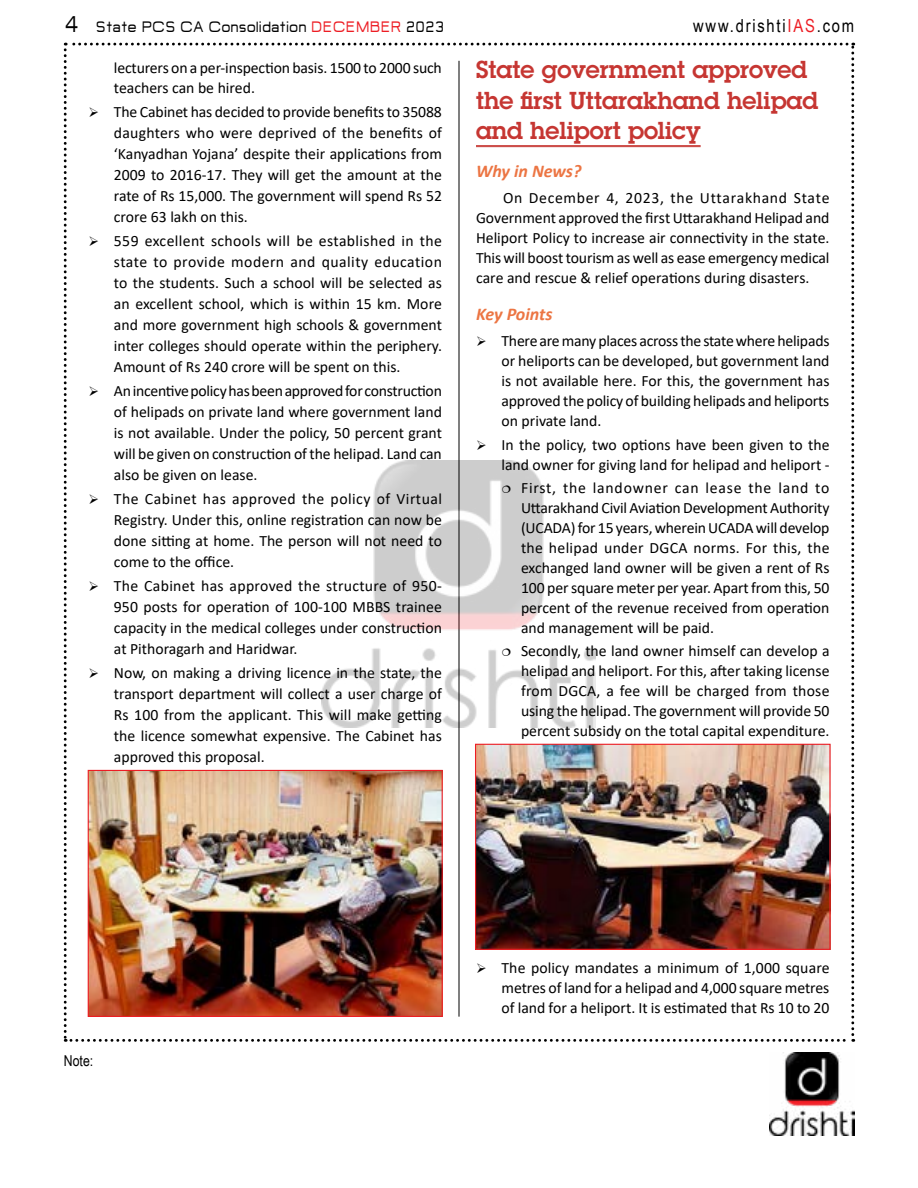
<style>
.page{position:relative;width:918px;height:1188px;background:#fff}
.page>*{position:absolute;margin:0;border:0;box-sizing:border-box;transform-origin:0 0}
.t1{font:600 24px/30.5px "Lubalin Graph Std";color:#c63632}
.t2{font:italic 700 18px "Calibri";color:#ec7543}
.t3{font:18px "Arial Narrow";letter-spacing:.1em;color:#000}
.t4{font:16.5px "Jepanten";color:#000;scale:.91 1}
.t5{font:15.75px/21px "Calibri";color:#000;text-align:justify}
.t6{font:15px "Arial Narrow";color:#000}
.s1{font-size:24.75px}
.s2{color:#ed1d24}
</style>
<div class="page">
<img style="left:770px;top:1053px;width:84px;height:82px">
<img style="left:64px;top:43px;width:790px;height:999px">
<p class="t4" style="left:64px;top:20px;width:420px"><span class="s1">4</span> State PCS CA Consolidation <span class="s2">DECEMBER</span> 2023</p>
<p class="t5" style="left:114px;top:57px;width:329px;line-height:20.5px">lecturers on a per-inspection basis. 1500 to 2000 such teachers can be hired.</p>
<p class="t5" style="left:114px;top:101px;width:330px">The Cabinet has decided to provide benefits to 35088 daughters who were deprived of the benefits of ‘Kanyadhan Yojana’ despite their applications from 2009 to 2016-17. They will get the amount at the rate of Rs 15,000. The government will spend Rs 52 crore 63 lakh on this.</p>
<p class="t5" style="left:114px;top:230px;width:330px">559 excellent schools will be established in the state to provide modern and quality education to the students. Such a school will be selected as an excellent school, which is within 15 km. More and more government high schools &amp; government inter colleges should operate within the periphery.<br>Amount of Rs 240 crore will be spent on this.</p>
<p class="t5" style="left:114px;top:380px;width:330px">An incentive policy has been approved for construction of helipads on private land where government land is not available. Under the policy, 50 percent grant will be given on construction of the helipad. Land can also be given on lease.</p>
<p class="t5" style="left:114px;top:488px;width:330px">The Cabinet has approved the policy of Virtual Registry. Under this, online registration can now be done sitting at home. The person will not need to come to the office.</p>
<p class="t5" style="left:114px;top:575px;width:330px">The Cabinet has approved the structure of 950- 950 posts for operation of 100-100 MBBS trainee capacity in the medical colleges under construction at Pithoragarh and Haridwar.</p>
<p class="t5" style="left:114px;top:662px;width:330px">Now, on making a driving licence in the state, the transport department will collect a user charge of Rs 100 from the applicant. This will make getting the licence somewhat expensive. The Cabinet has approved this proposal.</p>
<p class="t3" style="left:693px;top:13px;width:163px">www.drishti<span class="s2">IAS</span>.com</p>
<h1 class="t1" style="left:476px;top:54px;width:344px">State government approved the first Uttarakhand helipad and heliport policy</h1>
<p class="t2" style="left:476px;top:158px;width:107px">Why in News?</p>
<p class="t5" style="left:476px;top:188px;width:355px;line-height:20px;text-indent:27px">On December 4, 2023, the Uttarakhand State Government approved the first Uttarakhand Helipad and Heliport Policy to increase air connectivity in the state.<br>This will boost tourism as well as ease emergency medical care and rescue &amp; relief operations during disasters.</p>
<p class="t2" style="left:476px;top:301px;width:78px">Key Points</p>
<p class="t5" style="left:502px;top:331px;width:330px;line-height:20px">There are many places across the state where helipads or heliports can be developed, but government land is not available here. For this, the government has approved the policy of building helipads and heliports on private land.</p>
<p class="t5" style="left:502px;top:434px;width:330px;line-height:20px">In the policy, two options have been given to the land owner for giving land for helipad and heliport -</p>
<p class="t5" style="left:521px;top:477px;width:310px;line-height:20px">First, the landowner can lease the land to Uttarakhand Civil Aviation Development Authority (UCADA) for 15 years, wherein UCADA will develop the helipad under DGCA norms. For this, the exchanged land owner will be given a rent of Rs 100 per square meter per year. Apart from this, 50 percent of the revenue received from operation and management will be paid.</p>
<p class="t5" style="left:521px;top:641px;width:310px;line-height:20px">Secondly, the land owner himself can develop a helipad and heliport. For this, after taking license from DGCA, a fee will be charged from those using the helipad. The government will provide 50 percent subsidy on the total capital expenditure.</p>
<p class="t6" style="left:64px;top:1050px;width:31px">Note:</p>
<p class="t5" style="left:502px;top:958px;width:330px;line-height:20px">The policy mandates a minimum of 1,000 square metres of land for a helipad and 4,000 square metres of land for a heliport. It is estimated that Rs 10 to 20</p>
</div>
